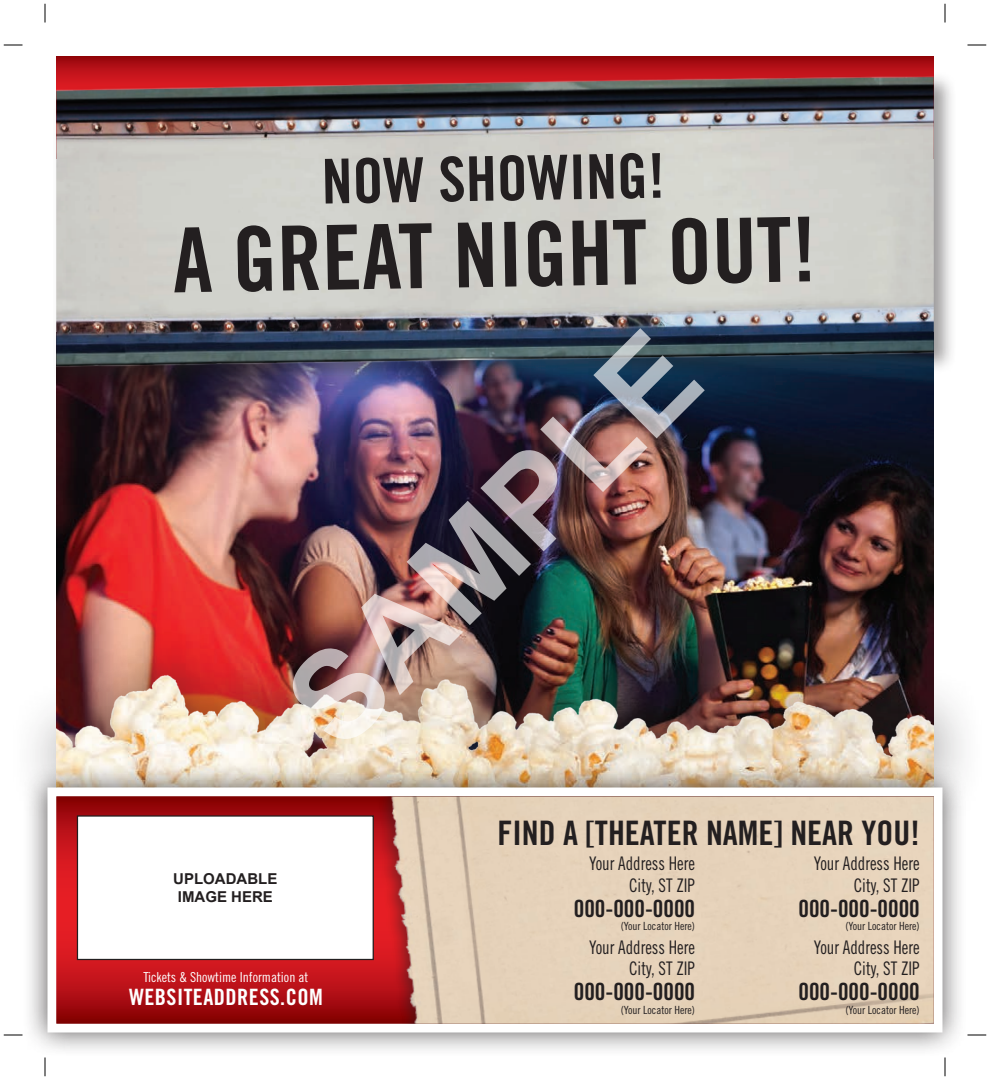
<style>
.page{position:relative;width:990px;height:1080px;background:#fff}
.page>*{position:absolute;margin:0;border:0;box-sizing:border-box;transform-origin:0 0}
.t1{font:700 125px "Arial";color:rgb(255 255 255/.65)}
.t2{font:89.62px "Trade Gothic LT Std Bd Cn 20";color:#231f20}
.t3{font:61.88px "Trade Gothic LT Std Bd Cn 20";color:#231f20}
.t4{font:33.75px "Trade Gothic LT Std Bd Cn 20";color:#231f20}
.t5{font:23.75px "Trade Gothic LT Std Bd Cn 20";color:#231f20}
.t6{font:22.5px "Trade Gothic LT Std Bd Cn 20";letter-spacing:.02em;color:#fff}
.t7{font:18.75px/21.2px "Trade Gothic LT Std Cn 18";color:#231f20;text-align:right;scale:.9 1}
.t8{font:700 15px/18px "Arial";color:#231f20;text-align:center}
.t9{font:13.75px "Trade Gothic LT Std Cn 18";color:#fff}
.t10{font:11.25px "Trade Gothic LT Std Cn 18";color:#231f20}
</style>
<div class="page">
<img style="left:56px;top:390px;width:878px;height:234px">
<div style="left:8px;top:624px;width:978px;height:209px;background:#231f20;opacity:.45"></div>
<img style="left:56px;top:643px;width:878px;height:119px">
<div style="left:22px;top:762px;width:946px;height:296px;background:#231f20;opacity:.75"></div>
<svg style="left:43px;top:783px;width:904px;height:254px"></svg>
<svg style="left:56px;top:56px;width:878px;height:12px;background:#a20a0f"></svg>
<div style="left:51px;top:71px;width:906px;height:319px;background:#231f20;opacity:.45"></div>
<img style="left:56px;top:68px;width:878px;height:313px">
<div style="left:376px;top:796px;width:558px;height:228px;background:#231f20;opacity:.45"></div>
<div style="left:77px;top:816px;width:296px;height:143px;background:#fff"></div>
<div style="left:77px;top:815px;width:297px;height:145px;border:1px solid #231f20"></div>
<svg style="left:4px;top:44px;width:18px;height:2px"></svg>
<svg style="left:968px;top:44px;width:18px;height:2px"></svg>
<svg style="left:4px;top:1034px;width:18px;height:2px"></svg>
<svg style="left:968px;top:1034px;width:18px;height:2px"></svg>
<svg style="left:44px;top:4px;width:2px;height:18px"></svg>
<svg style="left:44px;top:1058px;width:2px;height:18px"></svg>
<svg style="left:944px;top:4px;width:2px;height:18px"></svg>
<svg style="left:944px;top:1058px;width:2px;height:18px"></svg>
<h3 class="t3" style="left:321px;top:144px;width:345px;rotate:-1deg">NOW SHOWING!</h3>
<h2 class="t2" style="left:172px;top:206px;width:645px;rotate:-1deg">A GREAT NIGHT OUT!</h2>
<h1 class="t1" style="left:252px;top:665px;width:522px;rotate:-45deg">SAMPLE</h1>
<p class="t8" style="left:173px;top:870px;width:106px">UPLOADABLE<br>IMAGE HERE</p>
<p class="t9" style="left:143px;top:969px;width:166px">Tickets &amp; Showtime Information at</p>
<p class="t6" style="left:129px;top:983px;width:195px">WEBSITEADDRESS.COM</p>
<h3 class="t4" style="left:497px;top:812px;width:424px">FIND A [THEATER NAME] NEAR YOU!</h3>
<p class="t7" style="left:589px;top:853px;width:119px">Your Address Here<br>City, ST ZIP</p>
<p class="t5" style="left:574px;top:894px;width:123px">000-000-0000</p>
<p class="t10" style="left:621px;top:920px;width:76px">(Your Locator Here)</p>
<p class="t7" style="left:589px;top:936px;width:119px">Your Address Here<br>City, ST ZIP</p>
<p class="t5" style="left:574px;top:977px;width:123px">000-000-0000</p>
<p class="t10" style="left:621px;top:1003px;width:76px">(Your Locator Here)</p>
<p class="t7" style="left:814px;top:853px;width:119px">Your Address Here<br>City, ST ZIP</p>
<p class="t5" style="left:799px;top:894px;width:123px">000-000-0000</p>
<p class="t10" style="left:845px;top:920px;width:76px">(Your Locator Here)</p>
<p class="t7" style="left:814px;top:936px;width:119px">Your Address Here<br>City, ST ZIP</p>
<p class="t5" style="left:799px;top:977px;width:123px">000-000-0000</p>
<p class="t10" style="left:845px;top:1003px;width:76px">(Your Locator Here)</p>
</div>
